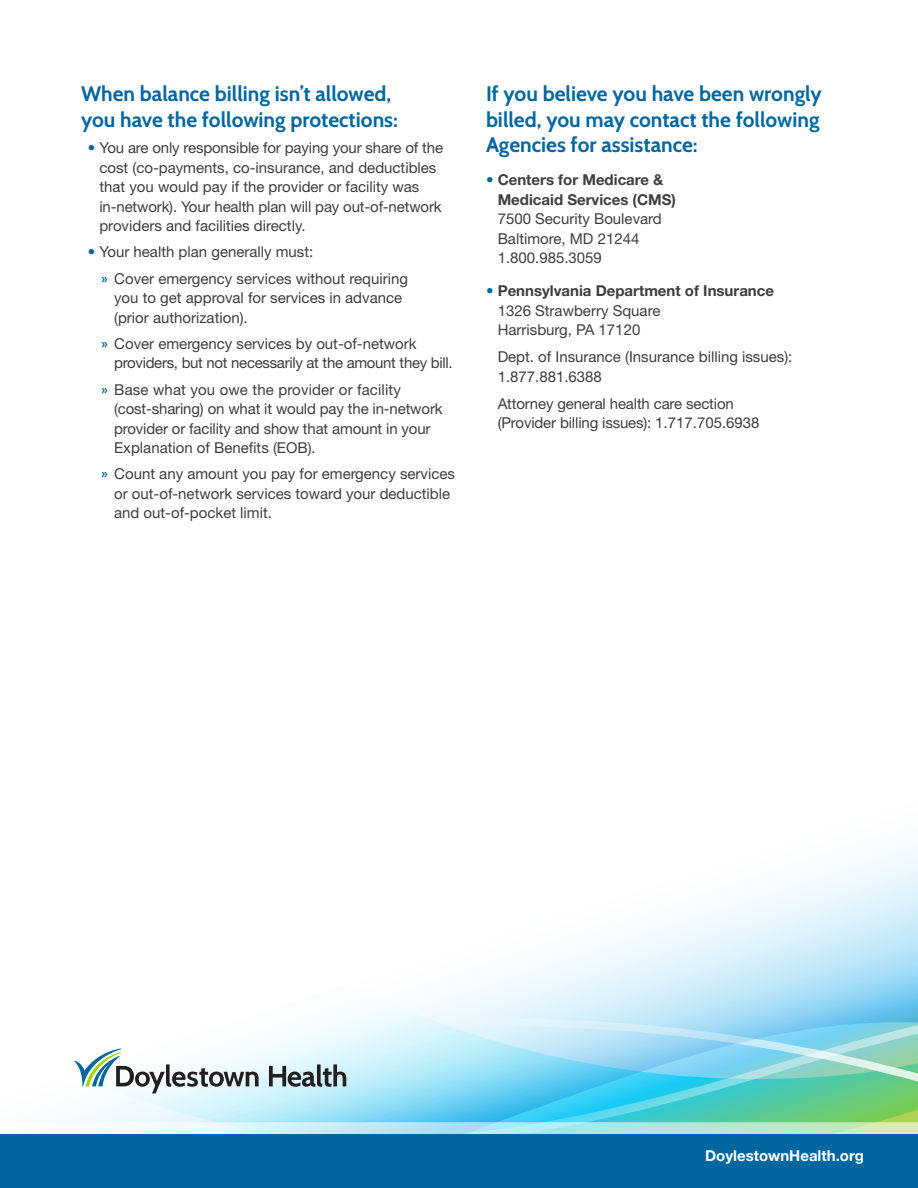
<style>
.page{position:relative;width:918px;height:1188px;background:#fff}
.page>*{position:absolute;margin:0;border:0;box-sizing:border-box;transform-origin:0 0}
.t1{font:700 21px/25.5px "Cabin";color:#0066a0}
.t2{font:15px/19.5px "Helvetica Neue LT Std";color:#3e3e3f}
.t3{font:15px/19.5px "Helvetica Neue LT Std";letter-spacing:-.02em;color:#3e3e3f}
.t4{font:700 15px "Helvetica Neue LT Std";color:#fff}
.s1{font-weight:700;color:#0066a0}
.s2{font-family:"Myriad Pro";font-weight:700;font-size:13.5px;color:#0066a0}
.s3{font-weight:700}
</style>
<div class="page">
<svg style="left:554px;top:845px;width:364px;height:118px"></svg>
<svg style="left:63px;top:963px;width:855px;height:159px"></svg>
<div style="left:0;top:1134px;width:918px;height:54px;background:#0066a0"></div>
<svg style="left:122px;top:1122px;width:796px;height:12px;background:#c2ebe5"></svg>
<svg style="left:269px;top:1064px;width:77px;height:23px;background:#8a9a9e"></svg>
<svg style="left:74px;top:1048px;width:185px;height:46px"></svg>
<p class="t1" style="left:81px;top:81px;width:319px">When balance billing isn’t allowed, you have the following protections:</p>
<p class="t2" style="left:99px;top:138px;width:345px;text-indent:-12px"><span class="s1">•</span> You are only responsible for paying your share of the cost (co-payments, co-insurance, and deductibles that you would pay if the provider or facility was in-network). Your health plan will pay out-of-network providers and facilities directly.</p>
<p class="t2" style="left:88px;top:242px;width:227px"><span class="s1">•</span> Your health plan generally must:</p>
<p class="t2" style="left:114px;top:268px;width:295px;text-indent:-13px"><span class="s2">»</span> Cover emergency services without requiring you to get approval for services in advance (prior authorization).</p>
<p class="t3" style="left:114px;top:333px;width:340px;text-indent:-13px"><span class="s2">»</span> Cover emergency services by out-of-network providers, but not necessarily at the amount they bill.</p>
<p class="t2" style="left:114px;top:379px;width:330px;text-indent:-13px"><span class="s2">»</span> Base what you owe the provider or facility (cost-sharing) on what it would pay the in-network provider or facility and show that amount in your Explanation of Benefits (EOB).</p>
<p class="t2" style="left:114px;top:464px;width:342px;text-indent:-13px"><span class="s2">»</span> Count any amount you pay for emergency services or out-of-network services toward your deductible and out-of-pocket limit.</p>
<p class="t1" style="left:486px;top:81px;width:337px;text-align:justify">If you believe you have been wrongly billed, you may contact the following Agencies for assistance:</p>
<p class="t2" style="left:498px;top:170px;width:180px;text-indent:-12px"><span class="s1">•</span> <span class="s3">Centers for Medicare &amp;<br>Medicaid Services (CMS)<br></span>7500 Security Boulevard<br>Baltimore, MD 21244<br>1.800.985.3059</p>
<p class="t2" style="left:498px;top:281px;width:278px;text-indent:-12px"><span class="s1">•</span> <span class="s3">Pennsylvania Department of Insurance<br></span>1326 Strawberry Square<br>Harrisburg, PA 17120</p>
<p class="t2" style="left:498px;top:347px;width:296px">Dept. of Insurance (Insurance billing issues):<br>1.877.881.6388</p>
<p class="t2" style="left:498px;top:393px;width:263px">Attorney general health care section (Provider billing issues): 1.717.705.6938</p>
<p class="t4" style="left:705px;top:1146px;width:160px">DoylestownHealth.org</p>
</div>
